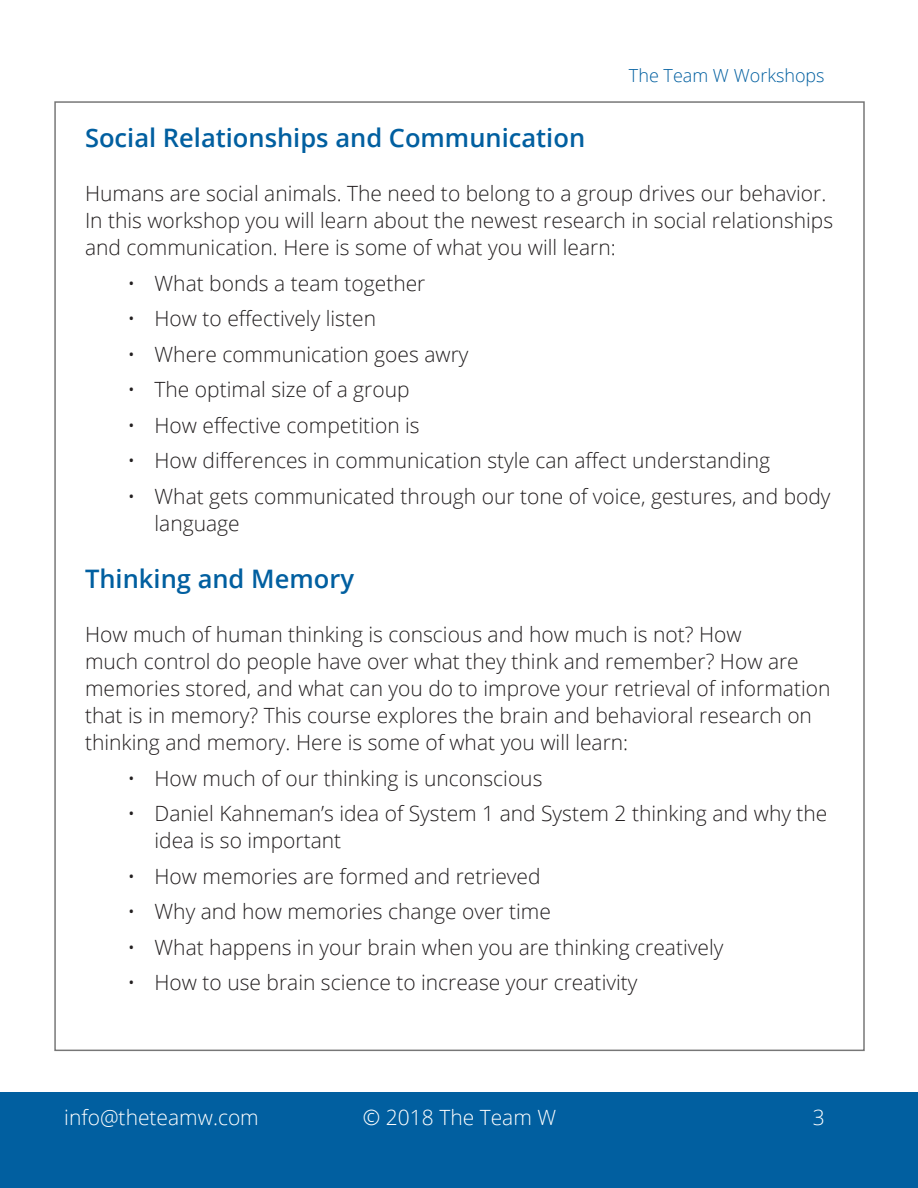
<style>
.page{position:relative;width:918px;height:1188px;background:#fff}
.page>*{position:absolute;margin:0;border:0;box-sizing:border-box;transform-origin:0 0}
.Header_Size_3{font:600 25.5px "Open Sans";color:#015fa0}
.Paragraph{font:300 21px/27px "Open Sans";color:#231f20}
.t1{font:300 21px "Open Sans";color:#fff}
.t2{font:300 18px "Open Sans";color:#015fa0}
</style>
<div class="page">
<div style="left:0;top:1093px;width:918px;height:95px;background:#015fa0"></div>
<p class="t2" style="left:629px;top:63px;width:197px">The Team W Workshops</p>
<p class="Header_Size_3" style="left:85px;top:120px;width:502px">Social Relationships and Communication</p>
<p class="Paragraph" style="left:85px;top:179px;width:750px">Humans are social animals. The need to belong to a group drives our behavior.<br>In this workshop you will learn about the newest research in social relationships and communication. Here is some of what you will learn:</p>
<p class="Paragraph" style="left:128px;top:269px;width:299px">• What bonds a team together</p>
<p class="Paragraph" style="left:128px;top:304px;width:250px">• How to effectively listen</p>
<p class="Paragraph" style="left:128px;top:340px;width:342px">• Where communication goes awry</p>
<p class="Paragraph" style="left:128px;top:375px;width:284px">• The optimal size of a group</p>
<p class="Paragraph" style="left:128px;top:411px;width:294px">• How effective competition is</p>
<p class="Paragraph" style="left:128px;top:446px;width:644px">• How differences in communication style can affect understanding</p>
<p class="Paragraph" style="left:155px;top:482px;width:678px;text-indent:-27px">• What gets communicated through our tone of voice, gestures, and body language</p>
<p class="Header_Size_3" style="left:85px;top:561px;width:270px">Thinking and Memory</p>
<p class="Paragraph" style="left:85px;top:621px;width:747px">How much of human thinking is conscious and how much is not? How<br>much control do people have over what they think and remember? How are memories stored, and what can you do to improve your retrieval of information that is in memory? This course explores the brain and behavioral research on thinking and memory. Here is some of what you will learn:</p>
<p class="Paragraph" style="left:128px;top:764px;width:416px">• How much of our thinking is unconscious</p>
<p class="Paragraph" style="left:155px;top:800px;width:674px;text-indent:-27px">• Daniel Kahneman’s idea of System 1 and System 2 thinking and why the idea is so important</p>
<p class="Paragraph" style="left:128px;top:862px;width:415px">• How memories are formed and retrieved</p>
<p class="Paragraph" style="left:128px;top:898px;width:425px">• Why and how memories change over time</p>
<p class="Paragraph" style="left:128px;top:933px;width:597px">• What happens in your brain when you are thinking creatively</p>
<p class="Paragraph" style="left:128px;top:969px;width:511px">• How to use brain science to increase your creativity</p>
<p class="t1" style="left:64px;top:1103px;width:196px">info@theteamw.com</p>
<p class="t1" style="left:363px;top:1103px;width:195px">© 2018 The Team W</p>
<p class="t1" style="left:813px;top:1103px;width:13px">3</p>
</div>
